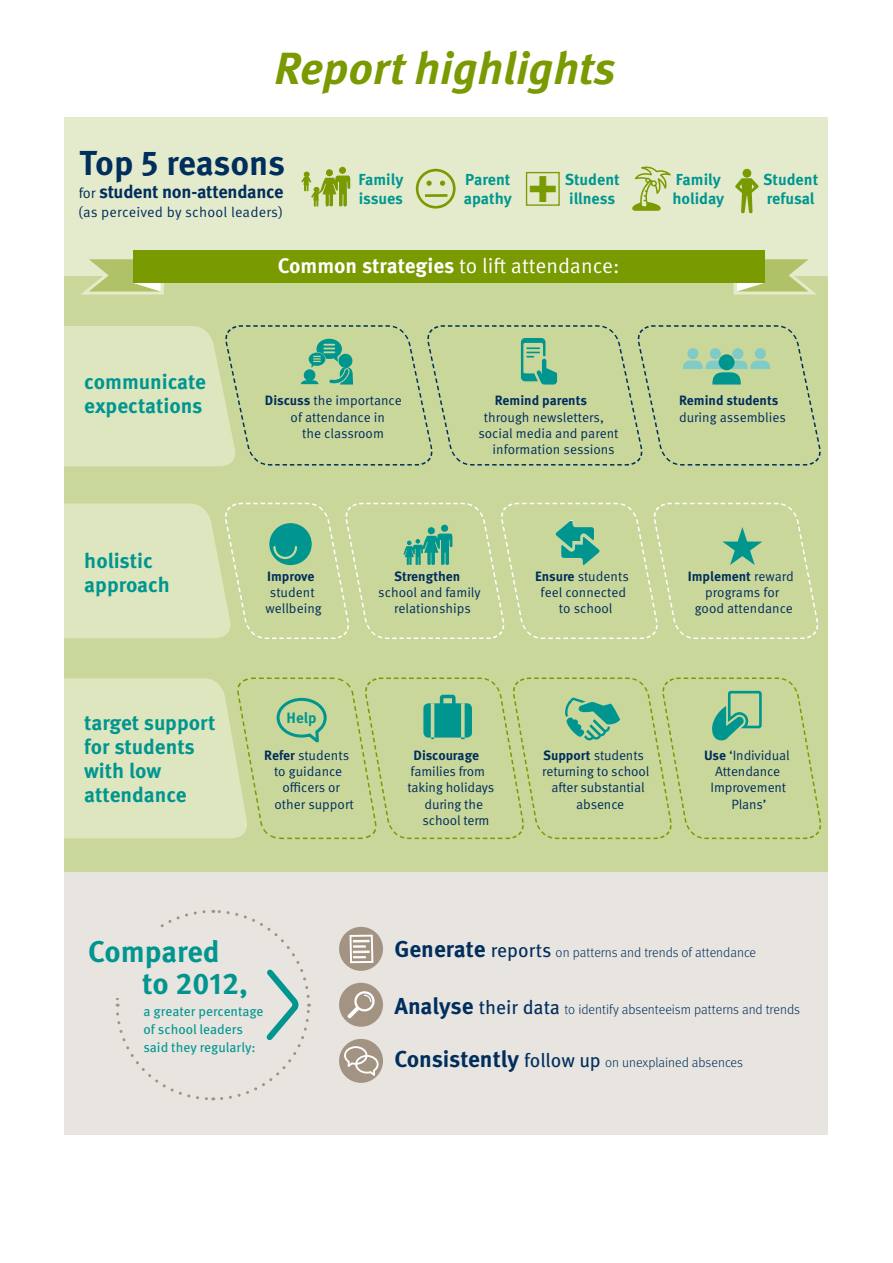
<style>
.page{position:relative;width:893px;height:1263px;background:#fff}
.page>*{position:absolute;margin:0;border:0;box-sizing:border-box;transform-origin:0 0}
.t1{font:italic 700 45px "Meta OT";color:#7a9a01}
.t2{font:900 41.1px "Meta OT";color:#7a9a01}
.t3{font:700 34.65px "Meta OT";letter-spacing:-.01em;color:#002e5d}
.t4{font:700 30px/32px "Meta OT";color:#00968f}
.t5{font:700 21px/24px "Meta OT";color:#00968f}
.t6{font:21px "Meta OT Norm";color:#fff}
.t7{font:700 18.15px "Meta OT";letter-spacing:-.015em;color:#002e5d}
.t8{font:700 15.9px/19px "Meta OT";color:#00968f}
.t9{font:700 15px "Meta OT";color:#00968f}
.t10{font:14.4px "Meta OT Norm";letter-spacing:.015em;color:#002e5d}
.t11{font:13.5px/16.2px "Meta OT Norm";letter-spacing:-.005em;color:#002e5d;text-align:center}
.t12{font:300 13.5px "Meta OT";color:#002e5d}
.t13{font:13.5px/18px "Meta OT";color:#00968f}
.t14{font:700 13.5px "Meta OT";color:#002e5d}
.s1{font-family:"Meta OT Norm";font-weight:400;font-size:14.55px}
.s2{font-family:"Meta OT";font-weight:700}
.s3{font-weight:700;font-size:22.95px}
.s4{font-weight:400;font-size:19.35px}
</style>
<div class="page">
<div style="left:65px;top:117px;width:763px;height:202px;background:#e4ebcc"></div>
<div style="left:65px;top:276px;width:763px;height:596px;background:#cad79a"></div>
<svg style="left:65px;top:325px;width:756px;height:141px"></svg>
<svg style="left:301px;top:167px;width:50px;height:40px"></svg>
<svg style="left:632px;top:167px;width:39px;height:44px"></svg>
<div style="left:416px;top:169px;width:40px;height:40px;border:3px solid #7a9a01;border-radius:50%"></div>
<hr style="left:425px;top:194px;width:22px;height:3px;background:#7a9a01">
<svg style="left:426px;top:181px;width:6px;height:5px"></svg>
<svg style="left:440px;top:181px;width:5px;height:5px"></svg>
<svg style="left:735px;top:178px;width:24px;height:36px"></svg>
<div style="left:742px;top:169px;width:9px;height:9px;background:#7a9a01;border-radius:50%"></div>
<div style="left:526px;top:172px;width:34px;height:34px;border:1px solid #7a9a01"></div>
<svg style="left:81px;top:259px;width:83px;height:36px"></svg>
<svg style="left:733px;top:255px;width:84px;height:40px"></svg>
<div style="left:133px;top:251px;width:631px;height:32px;background:#7a9a01"></div>
<svg style="left:65px;top:502px;width:754px;height:137px"></svg>
<svg style="left:65px;top:677px;width:757px;height:163px"></svg>
<div style="left:65px;top:872px;width:763px;height:262px;background:#e8e4e0"></div>
<svg style="left:115px;top:910px;width:196px;height:191px"></svg>
<div style="left:68px;top:928px;width:145px;height:70px;background:#e8e4e0"></div>
<div style="left:339px;top:983px;width:44px;height:44px;background:#a39382;border-radius:50%"></div>
<svg style="left:348px;top:991px;width:27px;height:27px"></svg>
<div style="left:339px;top:927px;width:44px;height:44px;background:#a39382;border-radius:50%"></div>
<svg style="left:349px;top:934px;width:25px;height:30px"></svg>
<div style="left:339px;top:1039px;width:44px;height:44px;background:#a39382;border-radius:50%"></div>
<svg style="left:343px;top:1045px;width:37px;height:32px"></svg>
<p class="t1" style="left:274px;top:40px;width:343px">Report highlights</p>
<p class="t3" style="left:79px;top:141px;width:207px">Top 5 reasons</p>
<p class="t7" style="left:79px;top:180px;width:206px"><span class="s1">for</span> student non-attendance</p>
<p class="t10" style="left:78px;top:203px;width:206px">(as perceived by school leaders)</p>
<p class="t6" style="left:278px;top:253px;width:343px"><span class="s2">Common strategies</span> to lift attendance:</p>
<p class="t8" style="left:358px;top:170px;width:47px">Family issues</p>
<p class="t8" style="left:672px;top:170px;width:53px">Family holiday</p>
<p class="t8" style="left:464px;top:170px;width:50px">Parent apathy</p>
<p class="t8" style="left:763px;top:170px;width:57px">Student refusal</p>
<p class="t8" style="left:565px;top:170px;width:57px">Student</p>
<p class="t2" style="left:528px;top:163px;width:31px">+</p>
<p class="t8" style="left:569px;top:189px;width:47px">illness</p>
<p class="t5" style="left:84px;top:370px;width:123px">communicate</p>
<p class="t5" style="left:84px;top:394px;width:120px">expectations</p>
<p class="t5" style="left:84px;top:548px;width:70px">holistic</p>
<p class="t5" style="left:84px;top:572px;width:87px">approach</p>
<p class="t5" style="left:84px;top:711px;width:133px">target support for students with low attendance</p>
<p class="t11" style="left:265px;top:393px;width:138px"><span class="s2">Discuss</span> the importance</p>
<p class="t11" style="left:291px;top:409px;width:96px">of attendance in</p>
<p class="t11" style="left:302px;top:425px;width:83px">the classroom</p>
<p class="t14" style="left:495px;top:392px;width:94px">Remind parents</p>
<p class="t11" style="left:484px;top:409px;width:122px">through newsletters,</p>
<p class="t11" style="left:478px;top:425px;width:142px">social media and parent</p>
<p class="t11" style="left:493px;top:441px;width:124px">information sessions</p>
<p class="t11" style="left:679px;top:393px;width:108px;text-align:left"><span class="s2">Remind students </span>during assemblies</p>
<p class="t11" style="left:266px;top:568px;width:58px"><span class="s2">Improve </span>student wellbeing</p>
<p class="t11" style="left:378px;top:568px;width:104px"><span class="s2">Strengthen </span>school and family relationships</p>
<p class="t11" style="left:535px;top:568px;width:95px"><span class="s2">Ensure</span> students feel connected to school</p>
<p class="t11" style="left:688px;top:568px;width:108px"><span class="s2">Implement</span> reward programs for good attendance</p>
<p class="t9" style="left:287px;top:708px;width:31px">Help</p>
<p class="t11" style="left:264px;top:747px;width:86px"><span class="s2">Refer</span> students</p>
<p class="t11" style="left:274px;top:763px;width:70px">to guidance</p>
<p class="t11" style="left:282px;top:780px;width:59px">officers or</p>
<p class="t11" style="left:275px;top:796px;width:81px">other support</p>
<p class="t14" style="left:413px;top:747px;width:67px">Discourage</p>
<p class="t11" style="left:411px;top:763px;width:76px">families from</p>
<p class="t11" style="left:407px;top:780px;width:89px">taking holidays</p>
<p class="t11" style="left:425px;top:796px;width:60px">during the</p>
<p class="t11" style="left:423px;top:812px;width:69px">school term</p>
<p class="t11" style="left:543px;top:747px;width:102px"><span class="s2">Support</span> students</p>
<p class="t11" style="left:542px;top:763px;width:109px">returning to school</p>
<p class="t11" style="left:551px;top:780px;width:95px">after substantial</p>
<p class="t11" style="left:576px;top:796px;width:50px">absence</p>
<p class="t11" style="left:704px;top:747px;width:87px"><span class="s2">Use</span> ‘Individual<br>Attendance<br>Improvement<br>Plans’</p>
<p class="t4" style="left:142px;top:936px;width:107px;text-indent:-54px">Compared to 2012,</p>
<p class="t13" style="left:144px;top:1002px;width:122px">a greater percentage of school leaders said they regularly:</p>
<p class="t12" style="left:394px;top:944px;width:363px"><span class="s3">Generate</span> <span class="s4">reports</span> on patterns and trends of attendance</p>
<p class="t12" style="left:394px;top:1001px;width:407px"><span class="s3">Analyse</span> <span class="s4">their data</span> to identify absenteeism patterns and trends</p>
<p class="t12" style="left:394px;top:1055px;width:350px"><span class="s3">Consistently</span> <span class="s4">follow up</span> on unexplained absences</p>
</div>
